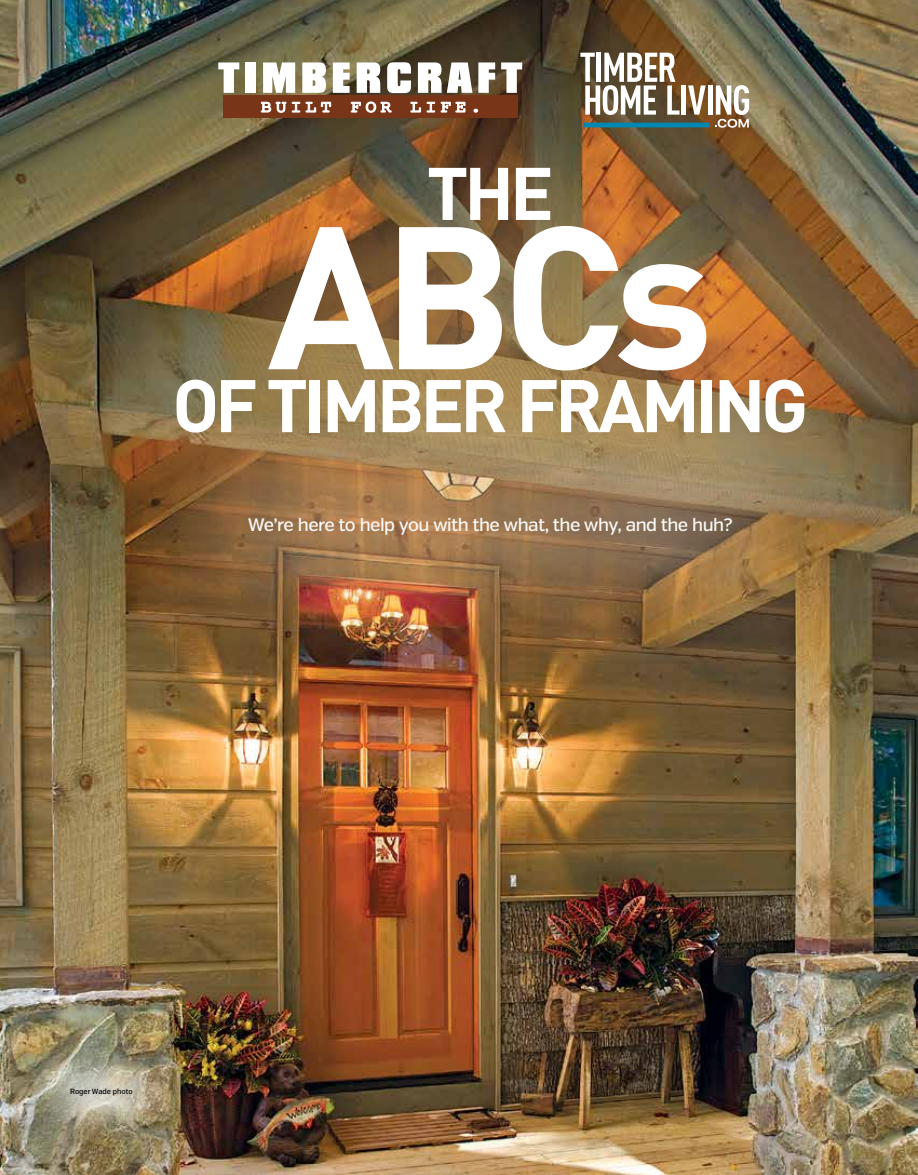
<style>
.page{position:relative;width:918px;height:1175px;background:#fff}
.page>*{position:absolute;margin:0;border:0;box-sizing:border-box;transform-origin:0 0}
.t1{font:700 199.5px "DIN";color:#fff}
.t2{font:700 73.2px "DIN";letter-spacing:-.06em;color:#fff}
.t3{font:500 18px "Verb";letter-spacing:-.03em;color:#fff}
.t4{font:500 7.5px "Verb Cond";color:#000}
</style>
<div class="page">
<img style="left:0;top:0;width:918px;height:1174px">
<div style="left:109px;top:372px;width:763px;height:306px;background:#fff;opacity:.36"></div>
<svg style="left:22px;top:1038px;width:159px;height:107px;background:#9e9579"></svg>
<img style="left:65px;top:50px;width:853px;height:526px">
<svg style="left:218px;top:62px;width:21px;height:31px"></svg>
<div style="left:246px;top:62px;width:10px;height:31px;background:#fff"></div>
<svg style="left:501px;top:62px;width:21px;height:31px"></svg>
<div style="left:223px;top:96px;width:295px;height:22px;background:#793518"></div>
<svg style="left:261px;top:62px;width:234px;height:51px"></svg>
<svg style="left:580px;top:53px;width:100px;height:62px"></svg>
<div style="left:681px;top:85px;width:5px;height:30px;background:#fff"></div>
<svg style="left:688px;top:85px;width:18px;height:30px"></svg>
<div style="left:708px;top:85px;width:5px;height:30px;background:#fff"></div>
<svg style="left:715px;top:85px;width:34px;height:43px"></svg>
<hr style="left:583px;top:123px;width:127px;height:4px;background:#0088b2;border-radius:2px">
<h2 class="t2" style="left:427px;top:146px;width:129px">THE</h2>
<h1 class="t1" style="left:267px;top:167px;width:448px">ABCs</h1>
<h2 class="t2" style="left:172px;top:358px;width:638px">OF TIMBER FRAMING</h2>
<p class="t3" style="left:248px;top:513px;width:486px">We’re here to help you with the what, the why, and the huh?</p>
<p class="t4" style="left:70px;top:1086px;width:64px">Roger Wade photo</p>
</div>
